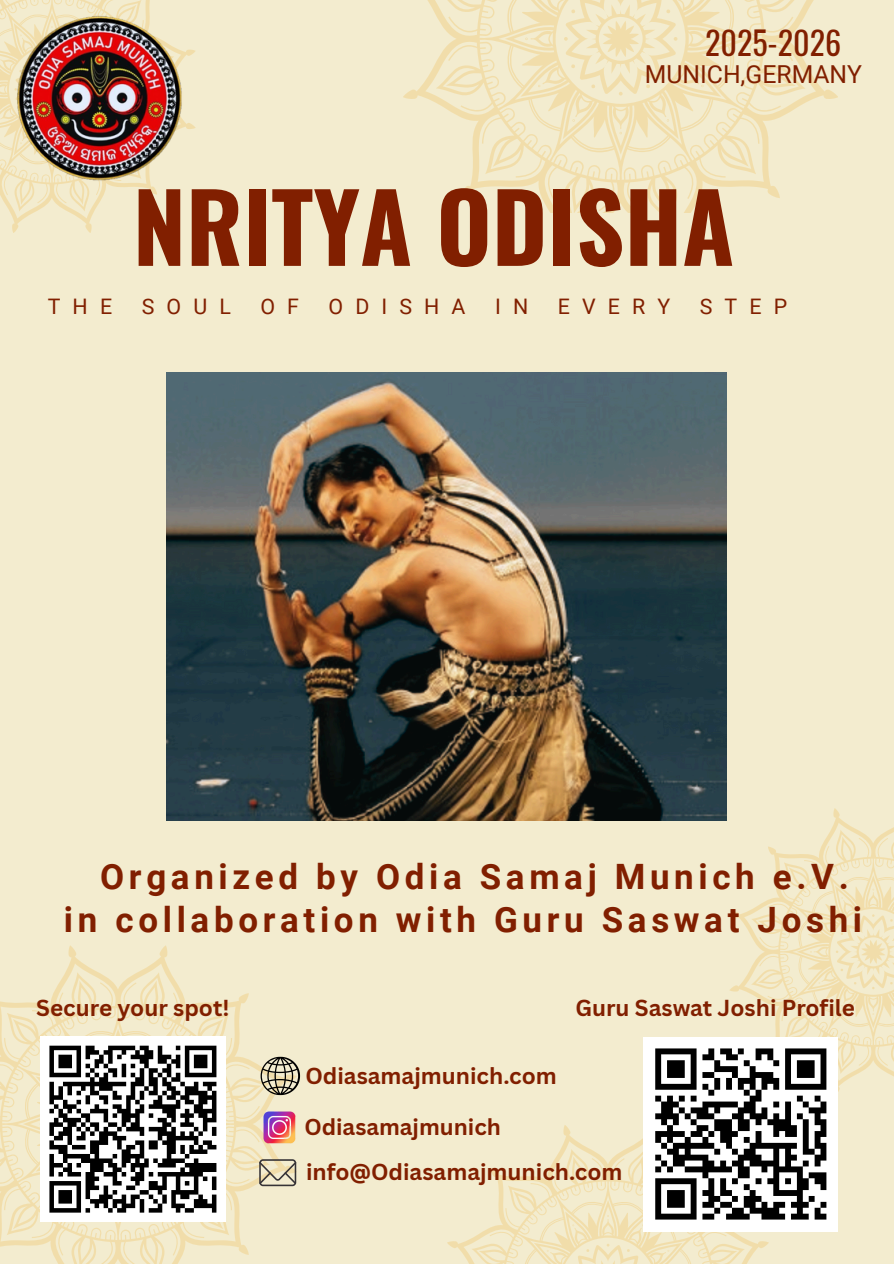
<style>
.page{position:relative;width:894px;height:1264px;background:#fff}
.page>*{position:absolute;margin:0;border:0;box-sizing:border-box;transform-origin:0 0}
.t1{font:700 94.5px "Oswald";color:#811f00}
.t2{font:700 34.95px/42.8px "Roboto";letter-spacing:.135em;color:#811f00}
.t3{font:32.1px "Oswald";color:#811f00}
.t4{font:24.75px "Roboto";color:#811f00}
.t5{font:700 22.5px "Canva Sans";color:#811f00}
.t6{font:700 22.35px "Canva Sans";color:#811f00}
.t7{font:21.45px "Roboto";letter-spacing:.565em;color:#811f00}
</style>
<div class="page">
<div style="left:0;top:0;width:893px;height:1263px;background:#f3eccf"></div>
<svg style="left:0;top:945px;width:294px;height:318px"></svg>
<svg style="left:3px;top:201px;width:97px;height:32px"></svg>
<svg style="left:403px;top:0;width:434px;height:213px"></svg>
<svg style="left:729px;top:808px;width:164px;height:284px"></svg>
<img style="left:167px;top:372px;width:559px;height:448px">
<div style="left:643px;top:1036px;width:195px;height:195px;background:#fff"></div>
<svg style="left:447px;top:1048px;width:385px;height:215px"></svg>
<svg style="left:259px;top:1159px;width:37px;height:27px"></svg>
<svg style="left:260px;top:1056px;width:40px;height:39px"></svg>
<img style="left:0;top:0;width:196px;height:201px">
<img style="left:256px;top:1104px;width:40px;height:46px">
<div style="left:40px;top:1036px;width:185px;height:185px;background:#fff"></div>
<svg style="left:49px;top:1045px;width:168px;height:168px"></svg>
<h3 class="t3" style="left:705px;top:17px;width:137px">2025-2026</h3>
<p class="t4" style="left:644px;top:60px;width:218px">MUNICH,GERMANY</p>
<h1 class="t1" style="left:133px;top:153px;width:602px">NRITYA ODISHA</h1>
<p class="t7" style="left:48px;top:294px;width:66px">THE</p>
<p class="t7" style="left:142px;top:294px;width:91px">SOUL</p>
<p class="t7" style="left:260px;top:294px;width:40px">O F</p>
<p class="t7" style="left:328px;top:294px;width:138px">ODISHA</p>
<p class="t7" style="left:495px;top:294px;width:35px">I N</p>
<p class="t7" style="left:557px;top:294px;width:114px">EVERY</p>
<p class="t7" style="left:699px;top:294px;width:89px">STEP</p>
<h2 class="t2" style="left:64px;top:855px;width:799px;text-indent:36px">Organized by Odia Samaj Munich e.V. in collaboration with Guru Saswat Joshi</h2>
<p class="t5" style="left:36px;top:991px;width:195px">Secure your spot!</p>
<p class="t5" style="left:575px;top:991px;width:281px">Guru Saswat Joshi Profile</p>
<p class="t5" style="left:305px;top:1060px;width:253px">Odiasamajmunich.com</p>
<p class="t6" style="left:304px;top:1110px;width:198px">Odiasamajmunich</p>
<p class="t5" style="left:306px;top:1156px;width:318px">info@Odiasamajmunich.com</p>
</div>
